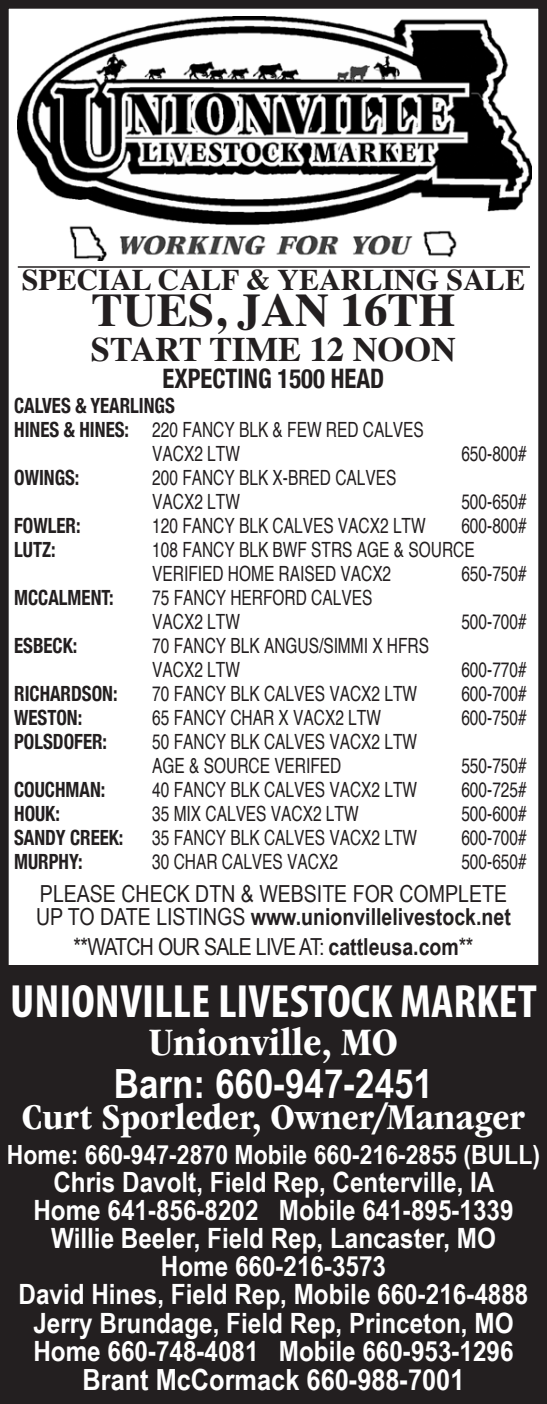
<style>
.page{position:relative;width:547px;height:1404px;background:#fff}
.page>*{position:absolute;margin:0;border:0;box-sizing:border-box;transform-origin:0 0}
.t1{font:700 condensed 46.8px "Myriad Pro";color:#fff;scale:1.04 1}
.t2{font:700 46.8px "Times";color:#231f20}
.t3{font:700 40.2px "Arial Narrow";color:#fff;scale:1.06 1}
.t4{font:700 condensed 40.2px "ITC Garamond Std";color:#fff;scale:1.06 1}
.t5{font:700 condensed 37.8px "ITC Garamond Std";color:#fff;scale:1.06 1}
.t6{font:700 34.5px "Times";color:#231f20}
.t7{font:700 30px "Times";color:#231f20}
.t8{font:700 29.1px "Arial Narrow";color:#fff;scale:1.06 1}
.t9{font:700 27.9px "Arial Narrow";color:#fff;scale:1.06 1}
.t10{font:700 condensed 26.7px "Helvetica Neue";color:#231f20;scale:.92 1}
.t11{font:700 26.4px "Arial Narrow";color:#fff;scale:1.06 1}
.t12{font:700 23.4px "Arial Narrow";color:#231f20}
.t13{font:23.4px "Arial Narrow";letter-spacing:-.03em;color:#231f20}
.t14{font:23.4px "Arial Narrow";color:#231f20}
.t15{font:condensed 21px "Helvetica";color:#231f20;scale:.9 1}
.t16{font:700 condensed 21px "Helvetica Neue";color:#231f20;scale:.9 1}
.s1{font-family:"Helvetica Neue";font-weight:700}
.s2{font-weight:400}
.s3{font-weight:700}
</style>
<div class="page">
<div style="left:0;top:0;width:547px;height:1404px;border:9px solid #231f20"></div>
<img style="left:18px;top:17px;width:513px;height:243px">
<hr style="left:18px;top:266px;width:512px;height:2px;background:#231f20">
<div style="left:0;top:966px;width:547px;height:438px;background:#231f20"></div>
<p class="t7" style="left:22px;top:251px;width:504px">SPECIAL CALF &amp; YEARLING SALE</p>
<p class="t2" style="left:92px;top:265px;width:365px">TUES, JAN 16TH</p>
<p class="t6" style="left:91px;top:317px;width:366px">START TIME 12 NOON</p>
<p class="t10" style="left:163px;top:357px;width:242px">EXPECTING 1500 HEAD</p>
<p class="t16" style="left:14px;top:389px;width:180px">CALVES &amp; YEARLINGS</p>
<p class="t15" style="left:14px;top:417px;width:457px"><span class="s1">HINES &amp; HINES:</span> 220 FANCY BLK &amp; FEW RED CALVES</p>
<p class="t15" style="left:152px;top:441px;width:99px">VACX2 LTW</p>
<p class="t15" style="left:461px;top:441px;width:74px">650-800#</p>
<p class="t16" style="left:14px;top:461px;width:74px">OWINGS:</p>
<p class="t15" style="left:152px;top:465px;width:273px">200 FANCY BLK X-BRED CALVES</p>
<p class="t15" style="left:152px;top:489px;width:99px">VACX2 LTW</p>
<p class="t15" style="left:461px;top:489px;width:74px">500-650#</p>
<p class="t16" style="left:14px;top:509px;width:75px">FOWLER:</p>
<p class="t15" style="left:152px;top:513px;width:305px">120 FANCY BLK CALVES VACX2 LTW</p>
<p class="t15" style="left:461px;top:513px;width:74px">600-800#</p>
<p class="t16" style="left:14px;top:533px;width:48px">LUTZ:</p>
<p class="t15" style="left:152px;top:537px;width:360px">108 FANCY BLK BWF STRS AGE &amp; SOURCE</p>
<p class="t15" style="left:152px;top:561px;width:267px">VERIFIED HOME RAISED VACX2</p>
<p class="t15" style="left:461px;top:561px;width:74px">650-750#</p>
<p class="t16" style="left:14px;top:581px;width:112px">MCCALMENT:</p>
<p class="t15" style="left:152px;top:585px;width:246px">75 FANCY HERFORD CALVES</p>
<p class="t15" style="left:152px;top:609px;width:99px">VACX2 LTW</p>
<p class="t15" style="left:461px;top:609px;width:74px">500-700#</p>
<p class="t16" style="left:14px;top:629px;width:72px">ESBECK:</p>
<p class="t15" style="left:152px;top:633px;width:309px">70 FANCY BLK ANGUS/SIMMI X HFRS</p>
<p class="t15" style="left:152px;top:657px;width:99px">VACX2 LTW</p>
<p class="t15" style="left:461px;top:657px;width:74px">600-770#</p>
<p class="t16" style="left:14px;top:677px;width:116px">RICHARDSON:</p>
<p class="t15" style="left:152px;top:681px;width:296px">70 FANCY BLK CALVES VACX2 LTW</p>
<p class="t15" style="left:461px;top:681px;width:74px">600-700#</p>
<p class="t16" style="left:14px;top:701px;width:77px">WESTON:</p>
<p class="t15" style="left:152px;top:705px;width:255px">65 FANCY CHAR X VACX2 LTW</p>
<p class="t15" style="left:461px;top:705px;width:74px">600-750#</p>
<p class="t16" style="left:14px;top:725px;width:105px">POLSDOFER:</p>
<p class="t15" style="left:152px;top:729px;width:296px">50 FANCY BLK CALVES VACX2 LTW</p>
<p class="t15" style="left:152px;top:753px;width:212px">AGE &amp; SOURCE VERIFED</p>
<p class="t15" style="left:461px;top:753px;width:74px">550-750#</p>
<p class="t16" style="left:14px;top:773px;width:103px">COUCHMAN:</p>
<p class="t15" style="left:152px;top:777px;width:296px">40 FANCY BLK CALVES VACX2 LTW</p>
<p class="t15" style="left:461px;top:777px;width:74px">600-725#</p>
<p class="t16" style="left:14px;top:797px;width:52px">HOUK:</p>
<p class="t15" style="left:152px;top:801px;width:231px">35 MIX CALVES VACX2 LTW</p>
<p class="t15" style="left:461px;top:801px;width:74px">500-600#</p>
<p class="t16" style="left:14px;top:821px;width:123px">SANDY CREEK:</p>
<p class="t15" style="left:152px;top:825px;width:296px">35 FANCY BLK CALVES VACX2 LTW</p>
<p class="t15" style="left:461px;top:825px;width:74px">600-700#</p>
<p class="t16" style="left:14px;top:845px;width:78px">MURPHY:</p>
<p class="t15" style="left:152px;top:849px;width:208px">30 CHAR CALVES VACX2</p>
<p class="t15" style="left:461px;top:849px;width:74px">500-650#</p>
<p class="t14" style="left:40px;top:876px;width:468px">PLEASE CHECK DTN &amp; WEBSITE FOR COMPLETE</p>
<p class="t12" style="left:36px;top:899px;width:476px"><span class="s2">UP TO DATE LISTINGS</span> www.unionvillelivestock.net</p>
<p class="t13" style="left:74px;top:930px;width:401px">**WATCH OUR SALE LIVE AT: <span class="s3">cattleusa.com</span>**</p>
<p class="t1" style="left:10px;top:972px;width:508px">UNIONVILLE LIVESTOCK MARKET</p>
<p class="t4" style="left:149px;top:1019px;width:236px">Unionville, MO</p>
<p class="t3" style="left:114px;top:1054px;width:303px">Barn: 660-947-2451</p>
<p class="t5" style="left:22px;top:1096px;width:476px">Curt Sporleder, Owner/Manager</p>
<p class="t11" style="left:7px;top:1134px;width:504px">Home: 660-947-2870 Mobile 660-216-2855 (BULL)</p>
<p class="t9" style="left:53px;top:1161px;width:417px">Chris Davolt, Field Rep, Centerville, IA</p>
<p class="t9" style="left:33px;top:1189px;width:454px">Home 641-856-8202 Mobile 641-895-1339</p>
<p class="t9" style="left:51px;top:1217px;width:421px">Willie Beeler, Field Rep, Lancaster, MO</p>
<p class="t9" style="left:161px;top:1245px;width:214px">Home 660-216-3573</p>
<p class="t9" style="left:19px;top:1273px;width:482px">David Hines, Field Rep, Mobile 660-216-4888</p>
<p class="t9" style="left:33px;top:1302px;width:454px">Jerry Brundage, Field Rep, Princeton, MO</p>
<p class="t9" style="left:33px;top:1330px;width:454px">Home 660-748-4081 Mobile 660-953-1296</p>
<p class="t8" style="left:82px;top:1358px;width:362px">Brant McCormack 660-988-7001</p>
</div>
